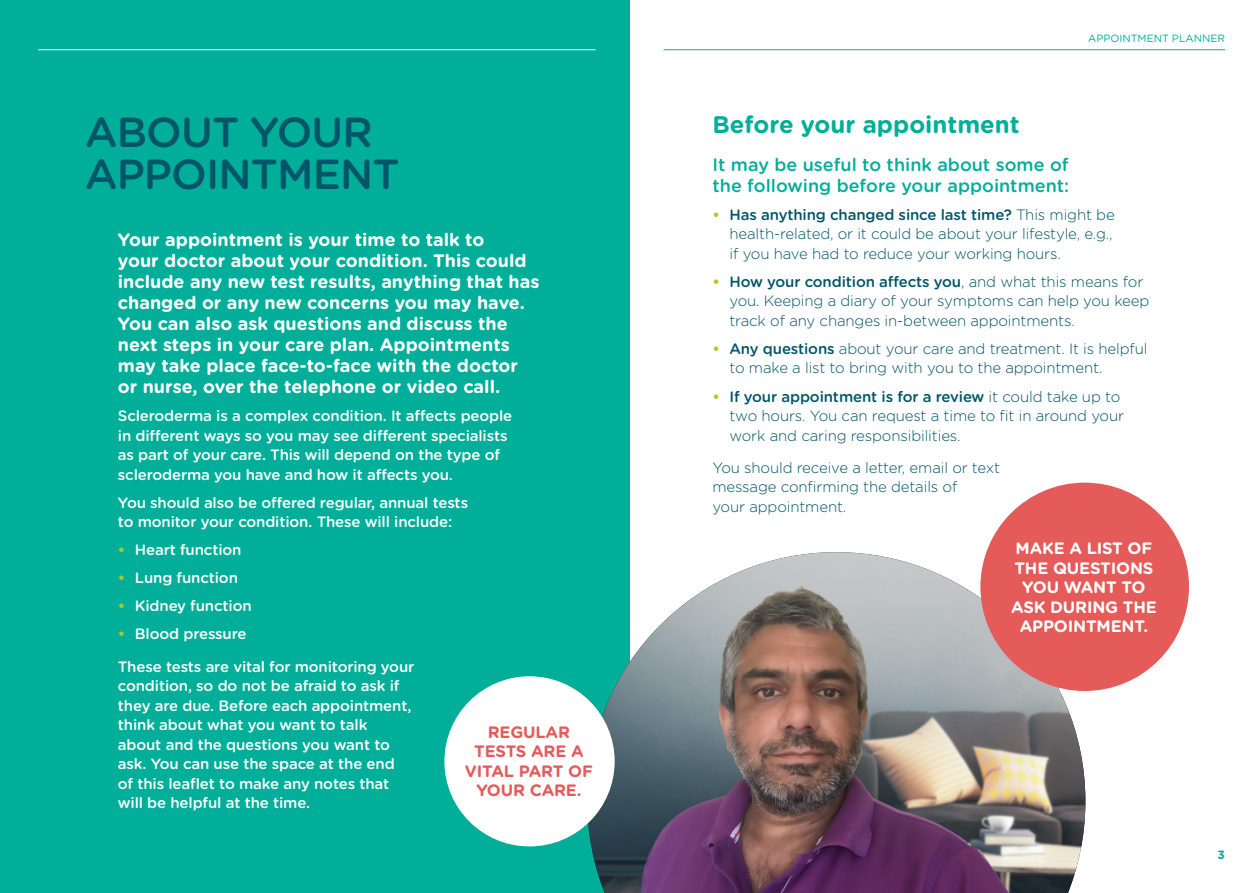
<style>
.page{position:relative;width:1259px;height:893px;background:#fff}
.page>*{position:absolute;margin:0;border:0;box-sizing:border-box;transform-origin:0 0}
.t1{font:500 42px/42px "Gotham Rounded";letter-spacing:-.02em;color:#005568}
.t2{font:700 24px "Gotham Rounded";color:#00ae9a}
.Sub_Head_2{font:700 18px/21px "Gotham Rounded";color:#fff}
.Sub_Head_2-2{font:500 18px/21px "Gotham Rounded";color:#00ae9a}
.Roundal{font:700 16.5px/19.5px "Gotham Rounded";letter-spacing:-.01em;color:#fff;text-align:center}
.Roundal-2{font:700 16.5px/19.5px "Gotham Rounded";letter-spacing:-.01em;color:#e45b59;text-align:center}
.Body{font:300 15px/19.5px "Gotham Rounded";letter-spacing:-.01em;color:#005568}
.Body-2{font:500 15px/19.5px "Gotham Rounded";letter-spacing:-.01em;color:#fff}
.t3{font:700 12px "Gotham Rounded";color:#00ae9a}
.t4{font:10.5px "Gotham Rounded";color:#00ae9a}
.s1{font-weight:700;color:#b5c527}
.s2{font-weight:500}
</style>
<div class="page">
<div style="left:0;top:0;width:629px;height:893px;background:#00ae9a"></div>
<hr style="left:663px;top:49px;width:562px;height:1px;background:#00ae9a">
<img style="left:587px;top:552px;width:498px;height:341px">
<div style="left:980px;top:483px;width:209px;height:208px;background:#e45b59;border-radius:50%"></div>
<div style="left:444px;top:676px;width:170px;height:170px;background:#fff;border-radius:50%"></div>
<hr style="left:38px;top:49px;width:557px;height:1px;background:#fff">
<h1 class="t1" style="left:85px;top:110px;width:316px">ABOUT YOUR<br>APPOINTMENT</h1>
<p class="Sub_Head_2" style="left:118px;top:229px;width:423px">Your appointment is your time to talk to<br>your doctor about your condition. This could include any new test results, anything that has changed or any new concerns you may have.<br>You can also ask questions and discuss the next steps in your care plan. Appointments may take place face-to-face with the doctor or nurse, over the telephone or video call.</p>
<p class="Body-2" style="left:118px;top:406px;width:396px">Scleroderma is a complex condition. It affects people in different ways so you may see different specialists as part of your care. This will depend on the type of scleroderma you have and how it affects you.</p>
<p class="Body-2" style="left:118px;top:492px;width:352px">You should also be offered regular, annual tests to monitor your condition. These will include:</p>
<p class="Body-2" style="left:118px;top:540px;width:125px"><span class="s1">•</span> Heart function</p>
<p class="Body-2" style="left:118px;top:568px;width:122px"><span class="s1">•</span> Lung function</p>
<p class="Body-2" style="left:118px;top:596px;width:135px"><span class="s1">•</span> Kidney function</p>
<p class="Body-2" style="left:118px;top:624px;width:130px"><span class="s1">•</span> Blood pressure</p>
<p class="Body-2" style="left:118px;top:656px;width:298px">These tests are vital for monitoring your condition, so do not be afraid to ask if they are due. Before each appointment, think about what you want to talk about and the questions you want to ask. You can use the space at the end<br>of this leaflet to make any notes that will be helpful at the time.</p>
<p class="Roundal-2" style="left:465px;top:722px;width:130px">REGULAR<br>TESTS ARE A<br>VITAL PART OF<br>YOUR CARE.</p>
<p class="t4" style="left:1088px;top:31px;width:138px">APPOINTMENT PLANNER</p>
<h2 class="t2" style="left:712px;top:107px;width:309px">Before your appointment</h2>
<p class="Sub_Head_2-2" style="left:712px;top:153px;width:358px">It may be useful to think about some of the following before your appointment:</p>
<p class="Body" style="left:729px;top:204px;width:387px;text-indent:-17px"><span class="s1">•</span> <span class="s2">Has anything changed since last time?</span> This might be health-related, or it could be about your lifestyle, e.g., if you have had to reduce your working hours.</p>
<p class="Body" style="left:729px;top:271px;width:421px;text-indent:-17px"><span class="s1">•</span> <span class="s2">How your condition affects you</span>, and what this means for you. Keeping a diary of your symptoms can help you keep track of any changes in-between appointments.</p>
<p class="Body" style="left:729px;top:338px;width:420px;text-indent:-17px"><span class="s1">•</span> <span class="s2">Any questions</span> about your care and treatment. It is helpful to make a list to bring with you to the appointment.</p>
<p class="Body" style="left:729px;top:386px;width:396px;text-indent:-17px"><span class="s1">•</span> <span class="s2">If your appointment is for a review</span> it could take up to two hours. You can request a time to fit in around your work and caring responsibilities.</p>
<p class="Body" style="left:712px;top:457px;width:289px">You should receive a letter, email or text message confirming the details of<br>your appointment.</p>
<p class="Roundal" style="left:1011px;top:538px;width:147px">MAKE A LIST OF<br>THE QUESTIONS<br>YOU WANT TO<br>ASK DURING THE<br>APPOINTMENT.</p>
<p class="t3" style="left:1217px;top:846px;width:9px">3</p>
</div>
